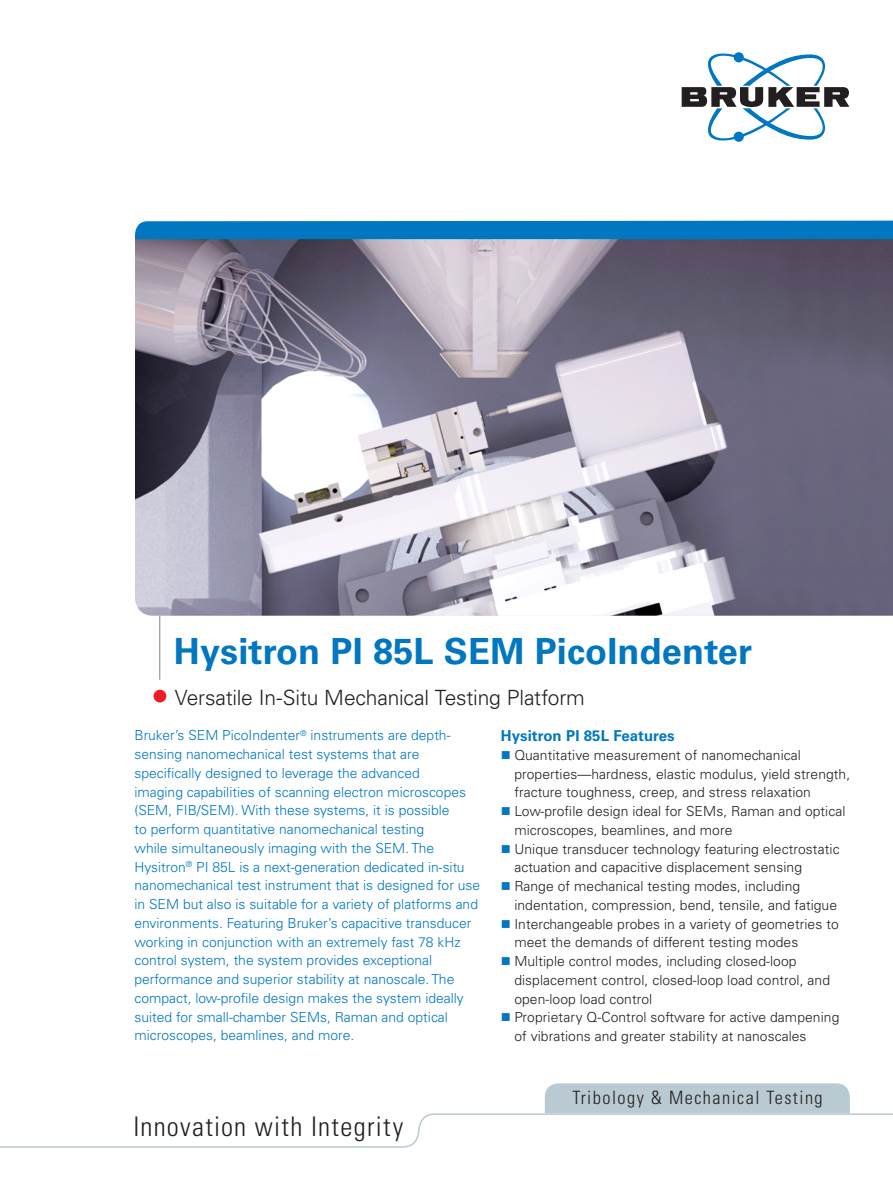
<style>
.page{position:relative;width:893px;height:1187px;background:#fff}
.page>*{position:absolute;margin:0;border:0;box-sizing:border-box;transform-origin:0 0}
.Brochure_Title{font:700 36px "Univers LT Std";letter-spacing:.005em;color:#0077c0}
.panel_claim{font:300 condensed 27px "Univers LT Std";letter-spacing:.045em;color:#231f20}
.brochure_title-appli{font:300 21px "Univers LT Std";letter-spacing:-.01em;color:#231f20}
.panel_technique{font:300 condensed 18.3px "Univers LT Std";letter-spacing:.08em;color:#231f20}
.Subhead{font:700 15px "Univers LT Std";letter-spacing:.005em;color:#0077c0}
.Intro_Parag{font:300 13.8px/18.8px "Univers LT Std";color:#0077c0}
.t1{font:300 13.8px/18.8px "Univers LT Std";letter-spacing:.005em;color:#231f20}
</style>
<div class="page">
<div style="left:154px;top:689px;width:12px;height:13px;background:#ee1d23;border-radius:50%"></div>
<hr style="left:159px;top:466px;width:1px;height:213px;background:#738a95">
<img style="left:135px;top:239px;width:758px;height:376px">
<svg style="left:682px;top:52px;width:167px;height:90px"></svg>
<svg style="left:135px;top:220px;width:758px;height:19px"></svg>
<svg style="left:0;top:1083px;width:893px;height:65px"></svg>
<p class="Brochure_Title" style="left:174px;top:630px;width:580px">Hysitron PI 85L SEM PicoIndenter</p>
<p class="brochure_title-appli" style="left:175px;top:684px;width:412px">Versatile In-Situ Mechanical Testing Platform</p>
<p class="Subhead" style="left:501px;top:727px;width:175px">Hysitron PI 85L Features</p>
<p class="t1" style="left:514px;top:745px;width:337px">Quantitative measurement of nanomechanical properties—hardness, elastic modulus, yield strength, fracture toughness, creep, and stress relaxation</p>
<p class="t1" style="left:514px;top:801px;width:333px">Low-profile design ideal for SEMs, Raman and optical microscopes, beamlines, and more</p>
<p class="t1" style="left:514px;top:839px;width:327px">Unique transducer technology featuring electrostatic actuation and capacitive displacement sensing</p>
<p class="t1" style="left:514px;top:876px;width:324px">Range of mechanical testing modes, including indentation, compression, bend, tensile, and fatigue</p>
<p class="t1" style="left:514px;top:914px;width:326px">Interchangeable probes in a variety of geometries to meet the demands of different testing modes</p>
<p class="t1" style="left:514px;top:951px;width:317px">Multiple control modes, including closed-loop displacement control, closed-loop load control, and open-loop load control</p>
<p class="t1" style="left:514px;top:1008px;width:327px">Proprietary Q-Control software for active dampening of vibrations and greater stability at nanoscales</p>
<p class="Intro_Parag" style="left:134px;top:726px;width:347px">Bruker’s SEM PicoIndenter<sup>®</sup> instruments are depth&shy;sensing nanomechanical test systems that are specifically designed to leverage the advanced<br>imaging capabilities of scanning electron microscopes (SEM, FIB/SEM). With these systems, it is possible<br>to perform quantitative nanomechanical testing<br>while simultaneously imaging with the SEM. The Hysitron<sup>®</sup> PI 85L is a next-generation dedicated in-situ nanomechanical test instrument that is designed for use in SEM but also is suitable for a variety of platforms and environments. Featuring Bruker’s capacitive transducer working in conjunction with an extremely fast 78 kHz control system, the system provides exceptional performance and superior stability at nanoscale. The compact, low-profile design makes the system ideally suited for small-chamber SEMs, Raman and optical microscopes, beamlines, and more.</p>
<p class="panel_claim" style="left:133px;top:1110px;width:271px">Innovation with Integrity</p>
<p class="panel_technique" style="left:572px;top:1086px;width:252px">Tribology &amp; Mechanical Testing</p>
</div>
